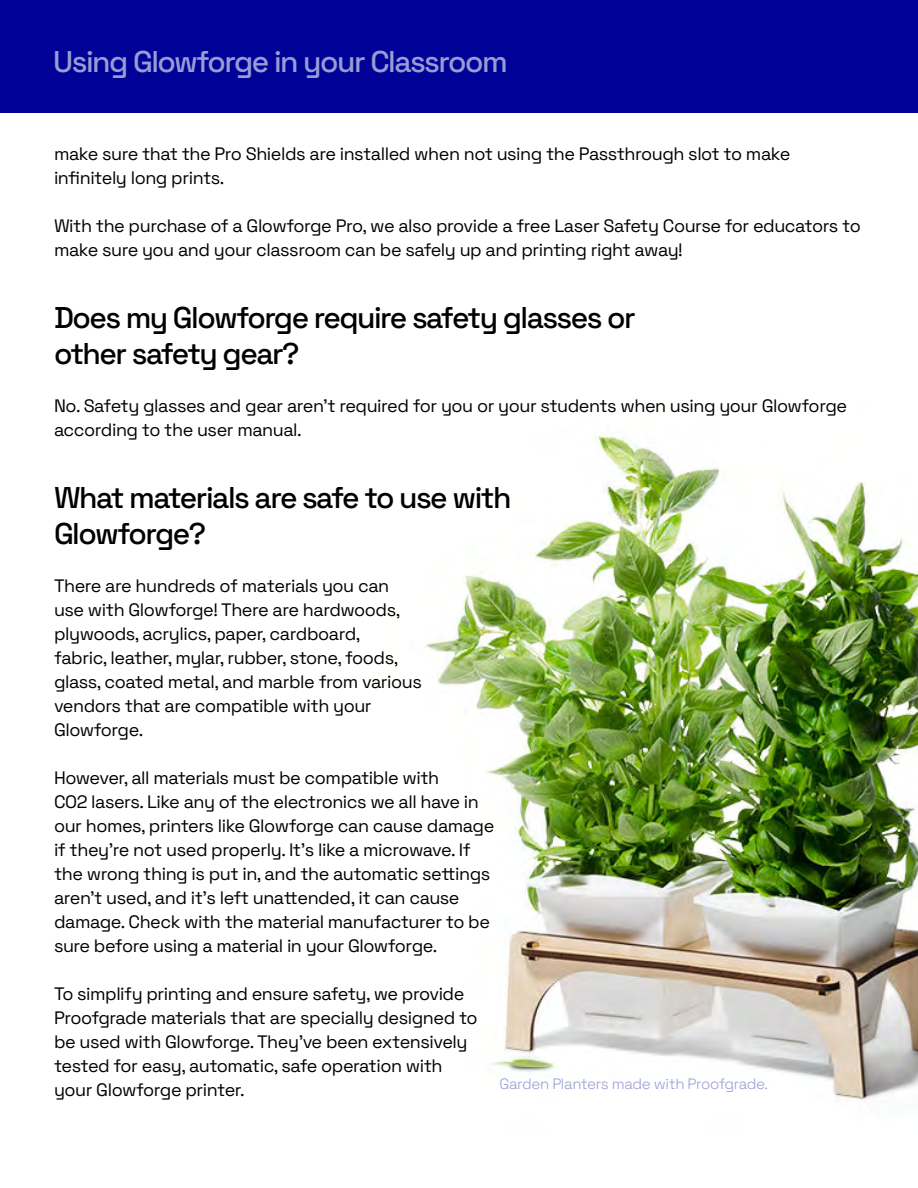
<style>
.page{position:relative;width:918px;height:1188px;background:#fff}
.page>*{position:absolute;margin:0;border:0;box-sizing:border-box;transform-origin:0 0}
.t1{font:500 30px/36px "Space Grotesk";letter-spacing:-.05em;color:#000}
.t2{font:500 30px "Space Grotesk";letter-spacing:-.05em;color:#979dd4}
.t3{font:18px/24px "Space Grotesk";letter-spacing:-.025em;color:#000}
.t4{font:300 15px "Space Grotesk";letter-spacing:-.025em;color:#979dd4}
</style>
<div class="page">
<div style="left:0;top:0;width:918px;height:112px;background:#000196"></div>
<img style="left:425px;top:427px;width:493px;height:674px">
<h1 class="t2" style="left:53px;top:39px;width:456px">Using Glowforge in your Classroom</h1>
<p class="t3" style="left:54px;top:141px;width:738px">make sure that the Pro Shields are installed when not using the Passthrough slot to make infinitely long prints.</p>
<p class="t3" style="left:54px;top:213px;width:808px">With the purchase of a Glowforge Pro, we also provide a free Laser Safety Course for educators to make sure you and your classroom can be safely up and printing right away!</p>
<h1 class="t1" style="left:54px;top:298px;width:583px">Does my Glowforge require safety glasses or other safety gear?</h1>
<p class="t3" style="left:54px;top:393px;width:795px">No. Safety glasses and gear aren’t required for you or your students when using your Glowforge according to the user manual.</p>
<h1 class="t1" style="left:54px;top:478px;width:459px">What materials are safe to use with<br>Glowforge?</h1>
<p class="t3" style="left:54px;top:573px;width:369px">There are hundreds of materials you can use with Glowforge! There are hardwoods, plywoods, acrylics, paper, cardboard,<br>fabric, leather, mylar, rubber, stone, foods, glass, coated metal, and marble from various vendors that are compatible with your Glowforge.</p>
<p class="t3" style="left:54px;top:765px;width:442px">However, all materials must be compatible with<br>CO2 lasers. Like any of the electronics we all have in our homes, printers like Glowforge can cause damage if they’re not used properly. It’s like a microwave. If the wrong thing is put in, and the automatic settings aren’t used, and it’s left unattended, it can cause damage. Check with the material manufacturer to be sure before using a material in your Glowforge.</p>
<p class="t3" style="left:54px;top:981px;width:425px">To simplify printing and ensure safety, we provide Proofgrade materials that are specially designed to be used with Glowforge. They’ve been extensively tested for easy, automatic, safe operation with your Glowforge printer.</p>
<p class="t4" style="left:500px;top:1073px;width:270px">Garden Planters made with Proofgrade.</p>
</div>
